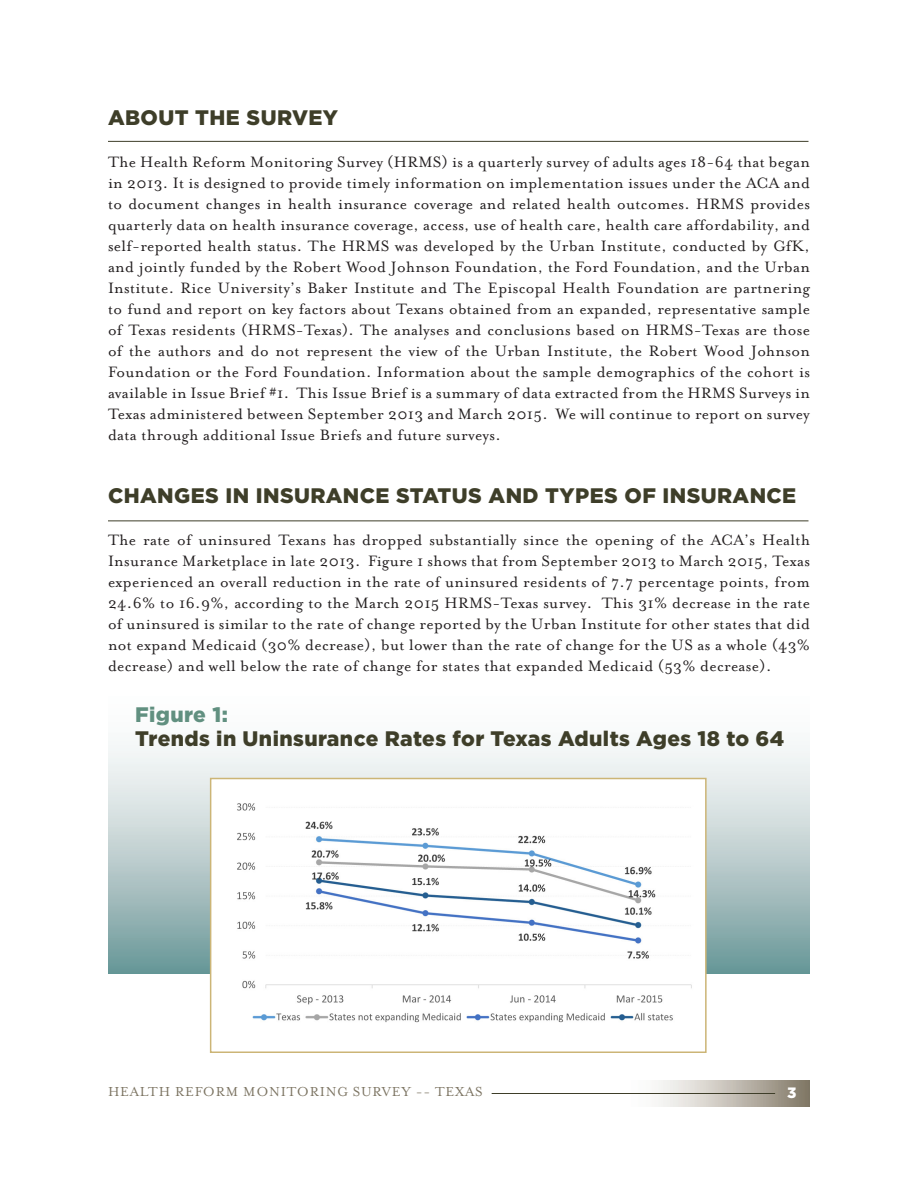
<style>
.page{position:relative;width:918px;height:1188px;background:#fff}
.page>*{position:absolute;margin:0;border:0;box-sizing:border-box;transform-origin:0 0}
.t1{font:900 21px "Gotham";letter-spacing:.02em;color:#3e3e29}
.t2{font:900 21px "Gotham";letter-spacing:.02em;color:#619080}
.t3{font:17.25px/21px "Mrs Eaves Roman";letter-spacing:.02em;color:#231f20;text-align:justify}
.t4{font:15px "Mrs Eaves Roman";letter-spacing:.05em;color:#7c7462}
.t5{font:900 15px "Gotham";color:#fff}
</style>
<div class="page">
<div style="left:619px;top:1080px;width:191px;height:27px;background:linear-gradient(to right,#fff,#897f6e)"></div>
<hr style="left:492px;top:1093px;width:283px;height:1px;background:#3e3e29">
<hr style="left:108px;top:520px;width:700px;height:1px;background:#3e3e29">
<hr style="left:108px;top:141px;width:700px;height:1px;background:#3e3e29">
<svg style="left:108px;top:745px;width:702px;height:229px"></svg>
<div style="left:210px;top:778px;width:497px;height:275px;background:#fff;border:2px solid #ccb576"></div>
<img style="left:237px;top:803px;width:455px;height:220px">
<p class="t1" style="left:108px;top:106px;width:232px">ABOUT THE SURVEY</p>
<p class="t3" style="left:108px;top:152px;width:704px">The Health Reform Monitoring Survey (HRMS) is a quarterly survey of adults ages 18-64 that began in 2013. It is designed to provide timely information on implementation issues under the ACA and to document changes in health insurance coverage and related health outcomes. HRMS provides quarterly data on health insurance coverage, access, use of health care, health care affordability, and self-reported health status. The HRMS was developed by the Urban Institute, conducted by GfK, and jointly funded by the Robert Wood Johnson Foundation, the Ford Foundation, and the Urban Institute. Rice University’s Baker Institute and The Episcopal Health Foundation are partnering to fund and report on key factors about Texans obtained from an expanded, representative sample of Texas residents (HRMS-Texas). The analyses and conclusions based on HRMS-Texas are those of the authors and do not represent the view of the Urban Institute, the Robert Wood Johnson Foundation or the Ford Foundation. Information about the sample demographics of the cohort is available in Issue Brief #1. This Issue Brief is a summary of data extracted from the HRMS Surveys in Texas administered between September 2013 and March 2015. We will continue to report on survey data through additional Issue Briefs and future surveys.</p>
<p class="t1" style="left:108px;top:484px;width:690px">CHANGES IN INSURANCE STATUS AND TYPES OF INSURANCE</p>
<p class="t3" style="left:108px;top:530px;width:704px">The rate of uninsured Texans has dropped substantially since the opening of the ACA’s Health Insurance Marketplace in late 2013. Figure 1 shows that from September 2013 to March 2015, Texas experienced an overall reduction in the rate of uninsured residents of 7.7 percentage points, from 24.6% to 16.9%, according to the March 2015 HRMS-Texas survey. This 31% decrease in the rate of uninsured is similar to the rate of change reported by the Urban Institute for other states that did not expand Medicaid (30% decrease), but lower than the rate of change for the US as a whole (43% decrease) and well below the rate of change for states that expanded Medicaid (53% decrease).</p>
<p class="t2" style="left:135px;top:703px;width:95px">Figure 1:</p>
<p class="t1" style="left:135px;top:727px;width:651px">Trends in Uninsurance Rates for Texas Adults Ages 18 to 64</p>
<p class="t4" style="left:108px;top:1084px;width:376px">HEALTH REFORM MONITORING SURVEY -- TEXAS</p>
<p class="t5" style="left:787px;top:1084px;width:11px">3</p>
</div>
